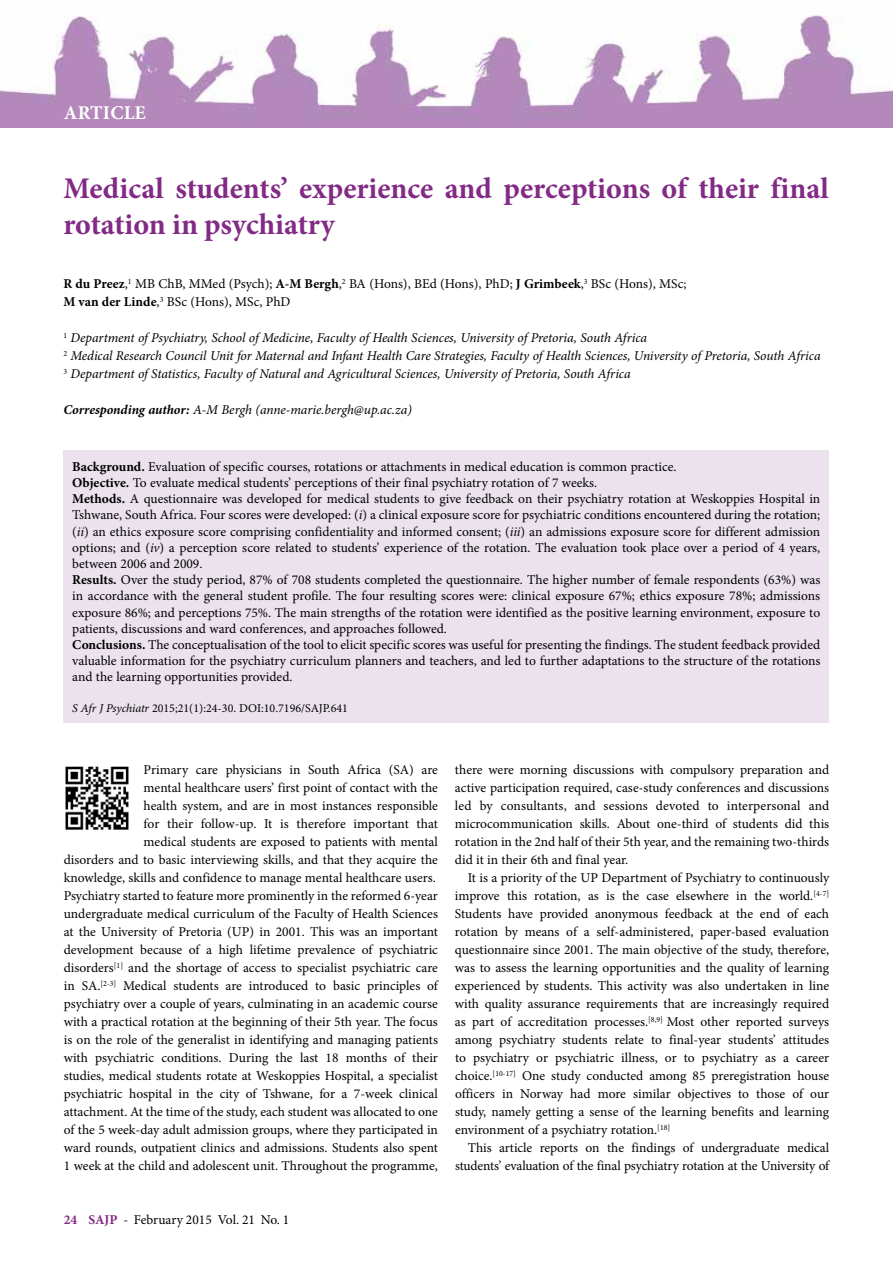
<style>
.page{position:relative;width:893px;height:1263px;background:#fff}
.page>*{position:absolute;margin:0;border:0;box-sizing:border-box;transform-origin:0 0}
.t1{font:700 30px/36px "Minion Pro";color:#822a85}
.t2{font:700 19.5px "Minion Pro";letter-spacing:.01em;color:#fff}
.t3{font:13.5px/18px "Minion Pro";color:#000;text-align:right}
.t4{font:italic 13.5px/18px "Minion Pro";letter-spacing:-.01em;color:#000}
.t5{font:12px "Minion Pro";color:#000}
.s1{font-weight:700}
.s2{font-style:italic}
.s3{font-weight:700;color:#822a85}
</style>
<div class="page">
<img style="left:0;top:15px;width:893px;height:113px">
<div style="left:64px;top:450px;width:765px;height:273px;background:#ebe2ed"></div>
<img style="left:65px;top:766px;width:64px;height:64px">
<h2 class="t2" style="left:64px;top:99px;width:84px">ARTICLE</h2>
<h1 class="t1" style="left:63px;top:170px;width:767px">Medical students’ experience and perceptions of their final rotation in psychiatry</h1>
<p class="t3" style="left:63px;top:275px;width:625px;text-align:left"><span class="s1">R du Preez</span>,<sup>1</sup> MB ChB, MMed (Psych); <span class="s1">A-M Bergh</span>,<sup>2</sup> BA (Hons), BEd (Hons), PhD; <span class="s1">J Grimbeek</span>,<sup>3</sup> BSc (Hons), MSc;<br><span class="s1">M van der Linde</span>,<sup>3</sup> BSc (Hons), MSc, PhD</p>
<p class="t4" style="left:63px;top:329px;width:759px"><sup>1</sup> Department of Psychiatry, School of Medicine, Faculty of Health Sciences, University of Pretoria, South Africa<br><sup>2</sup> Medical Research Council Unit for Maternal and Infant Health Care Strategies, Faculty of Health Sciences, University of Pretoria, South Africa<br><sup>3</sup> Department of Statistics, Faculty of Natural and Agricultural Sciences, University of Pretoria, South Africa</p>
<p class="t4" style="left:63px;top:401px;width:350px"><span class="s1">Corresponding author:</span> A-M Bergh (anne-marie.bergh@up.ac.za)</p>
<p class="t3" style="left:72px;top:458px;width:750px;line-height:16.2px;text-align:left"><span class="s1">Background.</span> Evaluation of specific courses, rotations or attachments in medical education is common practice.<br><span class="s1">Objective.</span> To evaluate medical students’ perceptions of their final psychiatry rotation of 7 weeks.<br><span class="s1">Methods.</span> A questionnaire was developed for medical students to give feedback on their psychiatry rotation at Weskoppies Hospital in Tshwane, South Africa. Four scores were developed: (<span class="s2">i</span>) a clinical exposure score for psychiatric conditions encountered during the rotation; (<span class="s2">ii</span>) an ethics exposure score comprising confidentiality and informed consent; (<span class="s2">iii</span>) an admissions exposure score for different admission options; and (<span class="s2">iv</span>) a perception score related to students’ experience of the rotation. The evaluation took place over a period of 4 years, between 2006 and 2009.<br><span class="s1">Results.</span> Over the study period, 87% of 708 students completed the questionnaire. The higher number of female respondents (63%) was in accordance with the general student profile. The four resulting scores were: clinical exposure 67%; ethics exposure 78%; admissions exposure 86%; and perceptions 75%. The main strengths of the rotation were identified as the positive learning environment, exposure to patients, discussions and ward conferences, and approaches followed.<br><span class="s1">Conclusions.</span> The conceptualisation of the tool to elicit specific scores was useful for presenting the findings. The student feedback provided valuable information for the psychiatry curriculum planners and teachers, and led to further adaptations to the structure of the rotations and the learning opportunities provided.</p>
<p class="t5" style="left:72px;top:700px;width:277px"><span class="s2">S Afr J Psychiatr</span> 2015;21(1):24-30. DOI:10.7196/SAJP.641</p>
<p class="t3" style="left:64px;top:761px;width:376px">Primary care physicians in South Africa (SA) are<br>mental healthcare users’ first point of contact with the<br>health system, and are in most instances responsible<br>for their follow-up. It is therefore important that<br>medical students are exposed to patients with mental<br>disorders and to basic interviewing skills, and that they acquire the knowledge, skills and confidence to manage mental healthcare users.<br>Psychiatry started to feature more prominently in the reformed 6-year undergraduate medical curriculum of the Faculty of Health Sciences at the University of Pretoria (UP) in 2001. This was an important development because of a high lifetime prevalence of psychiatric disorders<sup>[1]</sup> and the shortage of access to specialist psychiatric care in SA.<sup>[2-3]</sup> Medical students are introduced to basic principles of psychiatry over a couple of years, culminating in an academic course with a practical rotation at the beginning of their 5th year. The focus is on the role of the generalist in identifying and managing patients with psychiatric conditions. During the last 18 months of their studies, medical students rotate at Weskoppies Hospital, a specialist psychiatric hospital in the city of Tshwane, for a 7-week clinical attachment. At the time of the study, each student was allocated to one of the 5 week-day adult admission groups, where they participated in ward rounds, outpatient clinics and admissions. Students also spent 1 week at the child and adolescent unit. Throughout the programme,</p>
<p class="t3" style="left:455px;top:761px;width:376px;text-align:justify">there were morning discussions with compulsory preparation and active participation required, case-study conferences and discussions led by consultants, and sessions devoted to interpersonal and microcommunication skills. About one-third of students did this rotation in the 2nd half of their 5th year, and the remaining two-thirds did it in their 6th and final year.</p>
<p class="t3" style="left:455px;top:869px;width:376px;text-align:justify;text-indent:13px">It is a priority of the UP Department of Psychiatry to continuously improve this rotation, as is the case elsewhere in the world.<sup>[4-7] </sup>Students have provided anonymous feedback at the end of each rotation by means of a self-administered, paper-based evaluation questionnaire since 2001. The main objective of the study, therefore, was to assess the learning opportunities and the quality of learning experienced by students. This activity was also undertaken in line with quality assurance requirements that are increasingly required as part of accreditation processes.<sup>[8,9]</sup> Most other reported surveys among psychiatry students relate to final-year students’ attitudes to psychiatry or psychiatric illness, or to psychiatry as a career choice.<sup>[10-17]</sup> One study conducted among 85 preregistration house officers in Norway had more similar objectives to those of our study, namely getting a sense of the learning benefits and learning environment of a psychiatry rotation.<sup>[18]</sup></p>
<p class="t3" style="left:455px;top:1139px;width:376px">This article reports on the findings of undergraduate medical students’ evaluation of the final psychiatry rotation at the University of</p>
<p class="t3" style="left:64px;top:1211px;width:227px"><span class="s3">24 SAJP</span> - February 2015 Vol. 21 No. 1</p>
</div>
